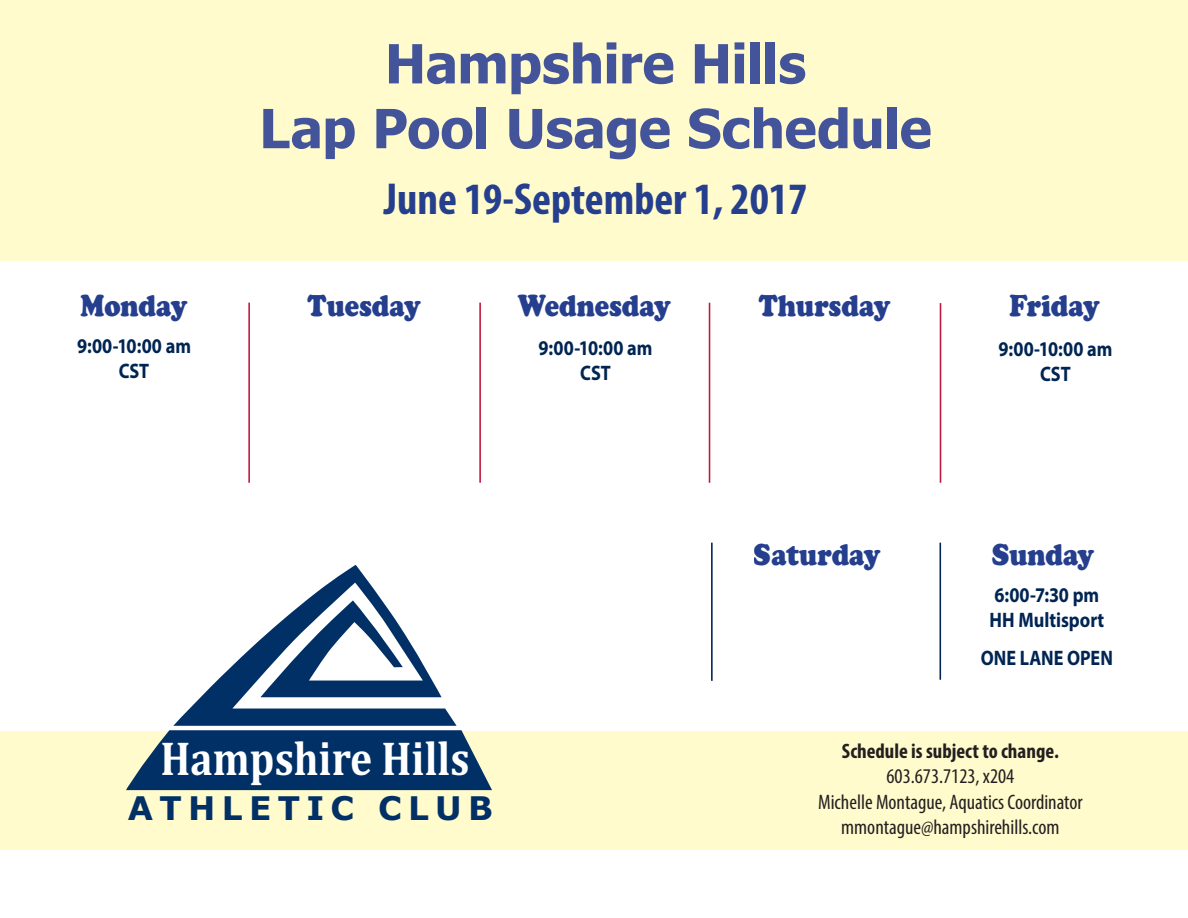
<style>
.page{position:relative;width:1188px;height:918px;background:#fff}
.page>*{position:absolute;margin:0;border:0;box-sizing:border-box;transform-origin:0 0}
.t1{font:700 54px "Tahoma";letter-spacing:-.01em;color:#43549a}
.t2{font:700 48.15px "Cambria";color:#fff;scale:.86 1}
.t3{font:700 condensed 45px "Myriad Pro";color:#253f8e}
.t4{font:700 32.7px "Verdana";letter-spacing:.195em;color:#003066}
.t5{font:900 31.2px "Cooper";color:#253f8e;scale:.87 1}
.t6{font:condensed 21px "Myriad Pro";color:#231f20}
.Class_Descriptions{font:700 21px/25.2px "Myriad Pro";color:#002553;text-align:center;scale:.87 1}
.t7{font:700 condensed 21px "Myriad Pro";color:#231f20}
</style>
<div class="page">
<div style="left:0;top:0;width:1188px;height:260px;background:#fffbcc"></div>
<hr style="left:248px;top:303px;width:2px;height:180px;background:#bf183b">
<hr style="left:479px;top:303px;width:2px;height:180px;background:#bf183b">
<hr style="left:709px;top:303px;width:1px;height:180px;background:#bf183b">
<hr style="left:940px;top:303px;width:1px;height:180px;background:#bf183b">
<hr style="left:940px;top:543px;width:1px;height:137px;background:#002553">
<hr style="left:711px;top:543px;width:2px;height:138px;background:#002553">
<div style="left:0;top:731px;width:1188px;height:119px;background:#fffbcc"></div>
<svg style="left:126px;top:730px;width:366px;height:60px;background:#1a4470"></svg>
<svg style="left:173px;top:565px;width:284px;height:161px"></svg>
<p class="t1" style="left:385px;top:26px;width:423px">Hampshire Hills</p>
<p class="t1" style="left:259px;top:91px;width:674px">Lap Pool Usage Schedule</p>
<p class="t3" style="left:384px;top:171px;width:425px">June 19-September 1, 2017</p>
<h3 class="t5" style="left:81px;top:287px;width:124px">Monday</h3>
<h3 class="t5" style="left:308px;top:287px;width:132px">Tuesday</h3>
<h3 class="t5" style="left:518px;top:287px;width:177px">Wednesday</h3>
<h3 class="t5" style="left:759px;top:287px;width:153px">Thursday</h3>
<h3 class="t5" style="left:1010px;top:287px;width:105px">Friday</h3>
<p class="Class_Descriptions" style="left:77px;top:333px;width:132px">9:00-10:00 am<br>CST</p>
<p class="Class_Descriptions" style="left:539px;top:334px;width:132px">9:00-10:00 am<br>CST</p>
<p class="Class_Descriptions" style="left:998px;top:336px;width:132px">9:00-10:00 am<br>CST</p>
<p class="t2" style="left:160px;top:724px;width:361px">Hampshire Hills</p>
<p class="t4" style="left:128px;top:784px;width:367px">ATHLETIC CLUB</p>
<h3 class="t5" style="left:754px;top:536px;width:147px">Saturday</h3>
<h3 class="t5" style="left:992px;top:536px;width:119px">Sunday</h3>
<p class="Class_Descriptions" style="left:990px;top:581px;width:133px;text-align:left">6:00-7:30 pm<br>HH Multisport</p>
<p class="Class_Descriptions" style="left:981px;top:645px;width:153px">ONE LANE OPEN</p>
<p class="t7" style="left:842px;top:738px;width:219px">Schedule is subject to change.</p>
<p class="t6" style="left:887px;top:764px;width:129px">603.673.7123, x204</p>
<p class="t6" style="left:818px;top:789px;width:266px">Michelle Montague, Aquatics Coordinator</p>
<p class="t6" style="left:841px;top:814px;width:220px">mmontague@hampshirehills.com</p>
</div>
